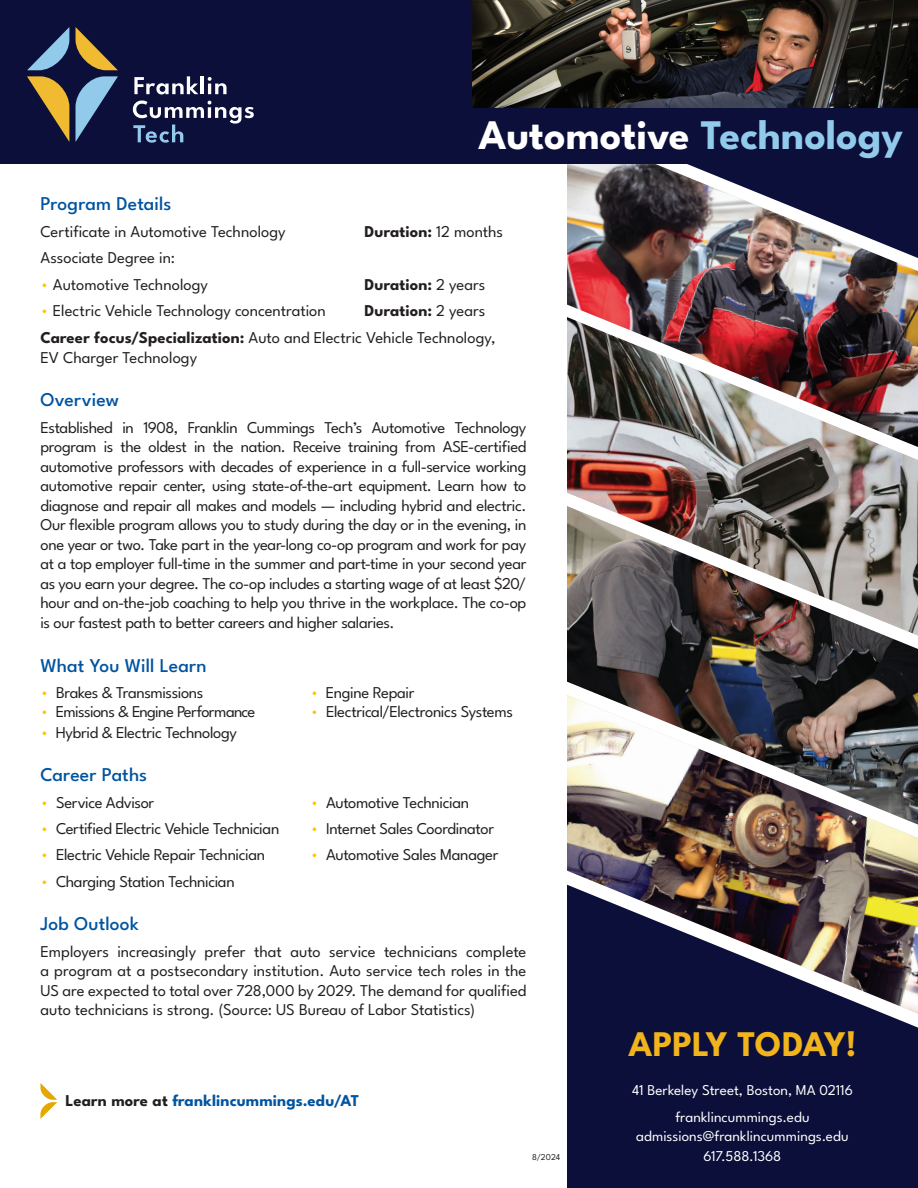
<style>
.page{position:relative;width:918px;height:1188px;background:#fff}
.page>*{position:absolute;margin:0;border:0;box-sizing:border-box;transform-origin:0 0}
.t1{font:700 42px "League Spartan";color:#fff}
.t2{font:700 36px "League Spartan";letter-spacing:-.015em;color:#f1b41c}
.t3{font:500 19.5px "League Spartan";letter-spacing:.005em;color:#0154a0}
.t4{font:16.5px/19.5px "League Spartan";letter-spacing:-.02em;color:#231f20;text-align:justify}
.t5{font:16.5px/26.5px "League Spartan";color:#231f20}
.t6{font:700 16.5px "League Spartan";letter-spacing:.005em;color:#0154a0}
.t7{font:700 16.5px "League Spartan";letter-spacing:.01em;color:#231f20}
.t8{font:16.5px "League Spartan";letter-spacing:-.04em;color:#231f20}
.t9{font:15px/26.2px "League Spartan";color:#fff;text-align:center}
.t10{font:9px "League Spartan";color:#231f20}
.s1{color:#92caec}
.s2{font-weight:400}
.s3{color:#fec200}
.s4{font-weight:700}
.s5{color:#231f20}
</style>
<div class="page">
<img style="left:567px;top:264px;width:351px;height:53px">
<img style="left:567px;top:830px;width:351px;height:55px">
<img style="left:567px;top:641px;width:351px;height:189px">
<img style="left:567px;top:317px;width:351px;height:324px">
<svg style="left:567px;top:885px;width:351px;height:168px;background:#3a384d"></svg>
<img style="left:567px;top:164px;width:351px;height:100px">
<div style="left:567px;top:1053px;width:351px;height:135px;background:#0b0f3a"></div>
<div style="left:0;top:0;width:918px;height:164px;background:#0b0f3a"></div>
<svg style="left:134px;top:76px;width:64px;height:18px"></svg>
<hr style="left:201px;top:76px;width:3px;height:18px;background:#fff">
<svg style="left:208px;top:77px;width:18px;height:17px"></svg>
<svg style="left:133px;top:101px;width:121px;height:42px"></svg>
<svg style="left:76px;top:76px;width:42px;height:65px"></svg>
<svg style="left:76px;top:27px;width:42px;height:43px"></svg>
<svg style="left:27px;top:76px;width:42px;height:65px"></svg>
<svg style="left:27px;top:27px;width:42px;height:43px"></svg>
<img style="left:472px;top:0;width:446px;height:108px">
<svg style="left:40px;top:1083px;width:17px;height:36px"></svg>
<h1 class="t1" style="left:479px;top:102px;width:426px">Automotive <span class="s1">Technology</span></h1>
<p class="t3" style="left:40px;top:189px;width:133px">Program Details</p>
<p class="t4" style="left:40px;top:220px;width:247px">Certificate in Automotive Technology</p>
<p class="t7" style="left:364px;top:218px;width:140px">Duration: <span class="s2">12 months</span></p>
<p class="t4" style="left:40px;top:247px;width:136px">Associate Degree in:</p>
<p class="t4" style="left:40px;top:273px;width:169px"><span class="s3">•</span> Automotive Technology</p>
<p class="t7" style="left:364px;top:272px;width:123px">Duration: <span class="s2">2 years</span></p>
<p class="t5" style="left:40px;top:296px;width:287px"><span class="s3">•</span> Electric Vehicle Technology concentration</p>
<p class="t5" style="left:40px;top:296px;width:457px;text-indent:324px"><span class="s4">Duration:</span> 2 years<br><span class="s4">Career focus/Specialization:</span> Auto and Electric Vehicle Technology,</p>
<p class="t5" style="left:40px;top:343px;width:158px">EV Charger Technology</p>
<p class="t3" style="left:40px;top:386px;width:80px">Overview</p>
<p class="t4" style="left:40px;top:416px;width:487px">Established in 1908, Franklin Cummings Tech’s Automotive Technology program is the oldest in the nation. Receive training from ASE-certified automotive professors with decades of experience in a full-service working automotive repair center, using state-of-the-art equipment. Learn how to diagnose and repair all makes and models — including hybrid and electric.<br>Our flexible program allows you to study during the day or in the evening, in one year or two. Take part in the year-long co-op program and work for pay at a top employer full-time in the summer and part-time in your second year as you earn your degree. The co-op includes a starting wage of at least $20/ hour and on-the-job coaching to help you thrive in the workplace. The co-op is our fastest path to better careers and higher salaries.</p>
<p class="t3" style="left:40px;top:651px;width:168px">What You Will Learn</p>
<p class="t4" style="left:40px;top:681px;width:164px"><span class="s3">•</span> Brakes &amp; Transmissions</p>
<p class="t4" style="left:310px;top:681px;width:106px"><span class="s3">•</span> Engine Repair</p>
<p class="t8" style="left:40px;top:700px;width:217px"><span class="s3">•</span> Emissions &amp; Engine Performance</p>
<p class="t4" style="left:310px;top:701px;width:204px"><span class="s3">•</span> Electrical/Electronics Systems</p>
<p class="t4" style="left:40px;top:721px;width:198px"><span class="s3">•</span> Hybrid &amp; Electric Technology</p>
<p class="t3" style="left:40px;top:761px;width:108px">Career Paths</p>
<p class="t4" style="left:40px;top:791px;width:115px"><span class="s3">•</span> Service Advisor</p>
<p class="t4" style="left:310px;top:791px;width:160px"><span class="s3">•</span> Automotive Technician</p>
<p class="t4" style="left:40px;top:817px;width:240px"><span class="s3">•</span> Certified Electric Vehicle Technician</p>
<p class="t4" style="left:310px;top:817px;width:185px"><span class="s3">•</span> Internet Sales Coordinator</p>
<p class="t4" style="left:40px;top:844px;width:226px"><span class="s3">•</span> Electric Vehicle Repair Technician</p>
<p class="t4" style="left:310px;top:844px;width:189px"><span class="s3">•</span> Automotive Sales Manager</p>
<p class="t4" style="left:40px;top:870px;width:196px"><span class="s3">•</span> Charging Station Technician</p>
<p class="t3" style="left:40px;top:909px;width:100px">Job Outlook</p>
<p class="t4" style="left:40px;top:940px;width:487px">Employers increasingly prefer that auto service technicians complete a program at a postsecondary institution. Auto service tech roles in the US are expected to total over 728,000 by 2029. The demand for qualified auto technicians is strong. (Source: US Bureau of Labor Statistics)</p>
<p class="t6" style="left:65px;top:1088px;width:295px"><span class="s5">Learn more at</span> franklincummings.edu/AT</p>
<p class="t10" style="left:532px;top:1151px;width:30px">8/2024</p>
<h2 class="t2" style="left:628px;top:1016px;width:230px">APPLY TODAY!</h2>
<p class="t9" style="left:632px;top:1076px;width:222px">41 Berkeley Street, Boston, MA 02116 franklincummings.edu</p>
<p class="t9" style="left:636px;top:1125px;width:214px;line-height:19.5px">admissions@franklincummings.edu<br>617.588.1368</p>
</div>
